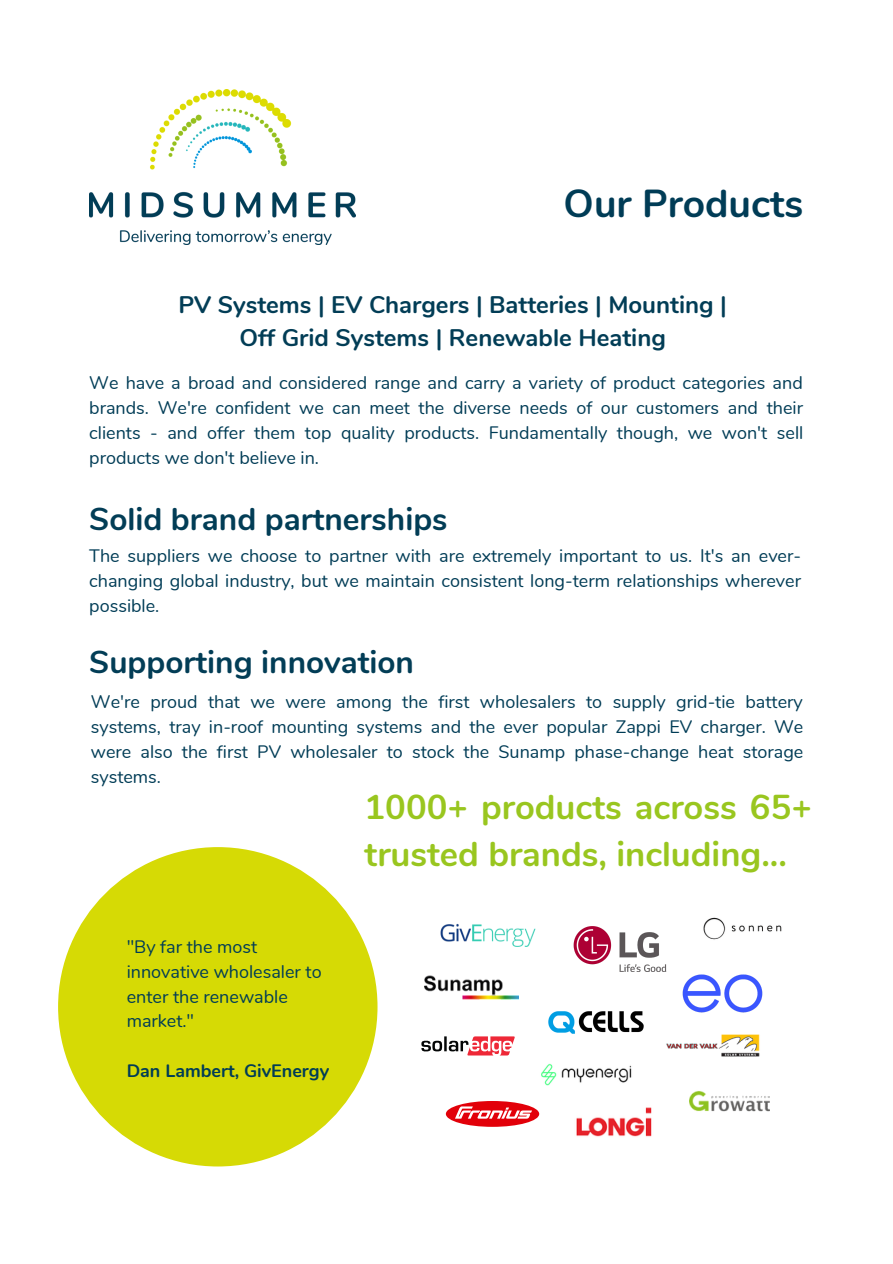
<style>
.page{position:relative;width:893px;height:1264px;background:#fff}
.page>*{position:absolute;margin:0;border:0;box-sizing:border-box;transform-origin:0 0}
.t1{font:700 39px "Nunito";color:#003c56}
.t2{font:700 34.5px/47.2px "Nunito";color:#99c61f}
.t3{font:700 31.5px "Nunito";color:#023d56}
.t4{font:700 24px/32.5px "Nunito";color:#023d56;text-align:center}
.t5{font:18px/24.8px "Nunito";color:#003c56;text-align:justify}
.t6{font:700 18px "Nunito";color:#003c56}
</style>
<div class="page">
<div style="left:58px;top:847px;width:319px;height:319px;background:#d6da05;border-radius:50%"></div>
<img style="left:89px;top:89px;width:267px;height:155px">
<img style="left:689px;top:1090px;width:80px;height:22px">
<img style="left:666px;top:1034px;width:94px;height:22px">
<img style="left:682px;top:974px;width:80px;height:38px">
<img style="left:703px;top:917px;width:79px;height:23px">
<svg style="left:446px;top:1100px;width:93px;height:26px"></svg>
<svg style="left:455px;top:1106px;width:77px;height:12px"></svg>
<img style="left:425px;top:975px;width:93px;height:25px">
<img style="left:576px;top:1107px;width:76px;height:30px">
<img style="left:541px;top:1063px;width:91px;height:22px">
<svg style="left:421px;top:1036px;width:93px;height:19px"></svg>
<img style="left:573px;top:926px;width:94px;height:46px">
<img style="left:548px;top:1011px;width:96px;height:23px">
<img style="left:440px;top:923px;width:95px;height:24px">
<h1 class="t1" style="left:563px;top:177px;width:241px">Our Products</h1>
<h3 class="t4" style="left:178px;top:289px;width:550px">PV Systems | EV Chargers | Batteries | Mounting |<br>Off Grid Systems | Renewable Heating</h3>
<p class="t5" style="left:89px;top:371px;width:715px">We have a broad and considered range and carry a variety of product categories and brands. We're confident we can meet the diverse needs of our customers and their clients - and offer them top quality products. Fundamentally though, we won't sell products we don't believe in.</p>
<h3 class="t3" style="left:89px;top:498px;width:360px">Solid brand partnerships</h3>
<p class="t5" style="left:89px;top:544px;width:713px">The suppliers we choose to partner with are extremely important to us. It's an ever&shy;changing global industry, but we maintain consistent long-term relationships wherever possible.</p>
<h3 class="t3" style="left:89px;top:640px;width:326px">Supporting innovation</h3>
<p class="t5" style="left:91px;top:690px;width:714px">We're proud that we were among the first wholesalers to supply grid-tie battery systems, tray in-roof mounting systems and the ever popular Zappi EV charger. We were also the first PV wholesaler to stock the Sunamp phase-change heat storage systems.</p>
<p class="t5" style="left:127px;top:934px;width:196px;text-align:left">"By far the most innovative wholesaler to enter the renewable market."</p>
<p class="t6" style="left:127px;top:1058px;width:204px">Dan Lambert, GivEnergy</p>
<h2 class="t2" style="left:364px;top:784px;width:449px">1000+ products across 65+ trusted brands, including...</h2>
</div>
